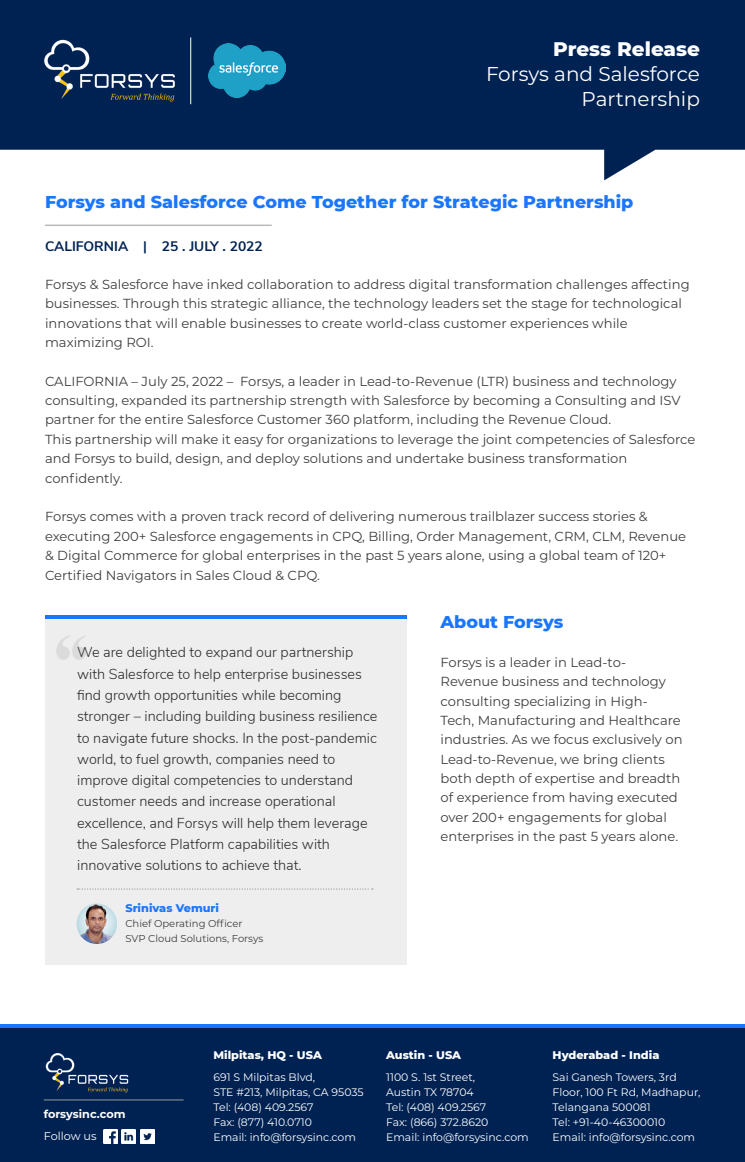
<style>
.page{position:relative;width:745px;height:1162px;background:#fff}
.page>*{position:absolute;margin:0;border:0;box-sizing:border-box;transform-origin:0 0}
.t1{font:20px/25px "Montserrat";color:#fff;text-align:right}
.t2{font:800 20px "Montserrat";color:#fff}
.t3{font:800 17.5px "Montserrat";color:#1b76ff}
.t4{font:300 14.38px/21.2px "Nunito Sans";color:#2c2c2c}
.t5{font:700 13.75px "Nunito Sans";color:#002253}
.t6{font:13.12px/19.4px "Montserrat";color:#3e3e3f}
.t7{font:800 11.25px "Montserrat";color:#fff}
.t8{font:800 11.25px "Montserrat";color:#1b76ff}
.t9{font:700 11.25px "Montserrat";color:#fff}
.t10{font:11.25px "Montserrat";color:#fff}
.t11{font:10.88px/15px "Montserrat";color:#fff}
.t12{font:10px "Montserrat";color:#3e3e3f}
</style>
<div class="page">
<div style="left:0;top:1024px;width:744px;height:10px;background:#1b76ff"></div>
<svg style="left:0;top:0;width:744px;height:180px;fill:#002253"></svg>
<hr style="left:45px;top:224px;width:226px;height:2px;background:#aeafb3">
<img style="left:36px;top:33px;width:147px;height:73px">
<div style="left:0;top:1027px;width:744px;height:134px;background:#002253"></div>
<hr style="left:44px;top:1099px;width:139px;height:1px;background:#999">
<img style="left:45px;top:1053px;width:84px;height:40px">
<img style="left:103px;top:1129px;width:14px;height:13px">
<img style="left:121px;top:1129px;width:14px;height:13px">
<img style="left:140px;top:1129px;width:14px;height:13px">
<div style="left:45px;top:615px;width:362px;height:349px;background:#e8e8e8"></div>
<hr style="left:45px;top:615px;width:362px;height:4px;background:#1b76ff">
<svg style="left:77px;top:888px;width:295px;height:1px"></svg>
<img style="left:76px;top:903px;width:41px;height:40px">
<hr style="left:190px;top:37px;width:1px;height:67px;background:#fff">
<img style="left:208px;top:43px;width:78px;height:54px">
<p class="t2" style="left:552px;top:34px;width:148px">Press Release</p>
<p class="t1" style="left:485px;top:60px;width:215px">Forsys and Salesforce<br>Partnership</p>
<p class="t3" style="left:45px;top:189px;width:589px">Forsys and Salesforce Come Together for Strategic Partnership</p>
<p class="t5" style="left:45px;top:236px;width:219px">CALIFORNIA | 25 . JULY . 2022</p>
<p class="t6" style="left:45px;top:274px;width:645px">Forsys &amp; Salesforce have inked collaboration to address digital transformation challenges affecting businesses. Through this strategic alliance, the technology leaders set the stage for technological innovations that will enable businesses to create world-class customer experiences while maximizing ROI.</p>
<p class="t6" style="left:45px;top:371px;width:637px">CALIFORNIA – July 25, 2022 – Forsys, a leader in Lead-to-Revenue (LTR) business and technology consulting, expanded its partnership strength with Salesforce by becoming a Consulting and ISV partner for the entire Salesforce Customer 360 platform, including the Revenue Cloud.</p>
<p class="t6" style="left:45px;top:429px;width:651px">This partnership will make it easy for organizations to leverage the joint competencies of Salesforce and Forsys to build, design, and deploy solutions and undertake business transformation confidently.</p>
<p class="t6" style="left:45px;top:506px;width:642px">Forsys comes with a proven track record of delivering numerous trailblazer success stories &amp; executing 200+ Salesforce engagements in CPQ, Billing, Order Management, CRM, CLM, Revenue &amp; Digital Commerce for global enterprises in the past 5 years alone, using a global team of 120+ Certified Navigators in Sales Cloud &amp; CPQ.</p>
<p class="t4" style="left:77px;top:641px;width:301px">We are delighted to expand our partnership with Salesforce to help enterprise businesses find growth opportunities while becoming stronger – including building business resilience to navigate future shocks. In the post-pandemic world, to fuel growth, companies need to improve digital competencies to understand customer needs and increase operational excellence, and Forsys will help them leverage the Salesforce Platform capabilities with innovative solutions to achieve that.</p>
<p class="t8" style="left:125px;top:899px;width:95px">Srinivas Vemuri</p>
<p class="t12" style="left:125px;top:916px;width:118px">Chief Operating Officer</p>
<p class="t12" style="left:125px;top:931px;width:139px">SVP Cloud Solutions, Forsys</p>
<p class="t3" style="left:440px;top:609px;width:124px">About Forsys</p>
<p class="t6" style="left:440px;top:651px;width:243px">Forsys is a leader in Lead-to-Revenue business and technology consulting specializing in High-Tech, Manufacturing and Healthcare industries. As we focus exclusively on Lead-to-Revenue, we bring clients both depth of expertise and breadth of experience from having executed over 200+ engagements for global enterprises in the past 5 years alone.</p>
<p class="t9" style="left:44px;top:1106px;width:83px">forsysinc.com</p>
<p class="t10" style="left:44px;top:1128px;width:54px">Follow us</p>
<p class="t7" style="left:213px;top:1046px;width:110px">Milpitas, HQ - USA</p>
<p class="t11" style="left:213px;top:1069px;width:103px">691 S Milpitas Blvd,</p>
<p class="t11" style="left:213px;top:1084px;width:152px">STE #213, Milpitas, CA 95035</p>
<p class="t11" style="left:213px;top:1099px;width:101px">Tel: (408) 409.2567</p>
<p class="t11" style="left:213px;top:1114px;width:100px">Fax: (877) 410.0710</p>
<p class="t11" style="left:213px;top:1129px;width:144px">Email: info@forsysinc.com</p>
<p class="t7" style="left:386px;top:1046px;width:76px">Austin - USA</p>
<p class="t11" style="left:386px;top:1069px;width:90px">1100 S. 1st Street,</p>
<p class="t11" style="left:386px;top:1084px;width:89px">Austin TX 78704</p>
<p class="t11" style="left:386px;top:1099px;width:101px">Tel: (408) 409.2567</p>
<p class="t11" style="left:386px;top:1114px;width:104px">Fax: (866) 372.8620</p>
<p class="t11" style="left:386px;top:1129px;width:144px">Email: info@forsysinc.com</p>
<p class="t7" style="left:552px;top:1046px;width:108px">Hyderabad - India</p>
<p class="t11" style="left:552px;top:1069px;width:149px">Sai Ganesh Towers, 3rd<br>Floor, 100 Ft Rd, Madhapur,<br>Telangana 500081</p>
<p class="t11" style="left:552px;top:1114px;width:114px">Tel: +91-40-46300010</p>
<p class="t11" style="left:552px;top:1129px;width:144px">Email: info@forsysinc.com</p>
</div>
